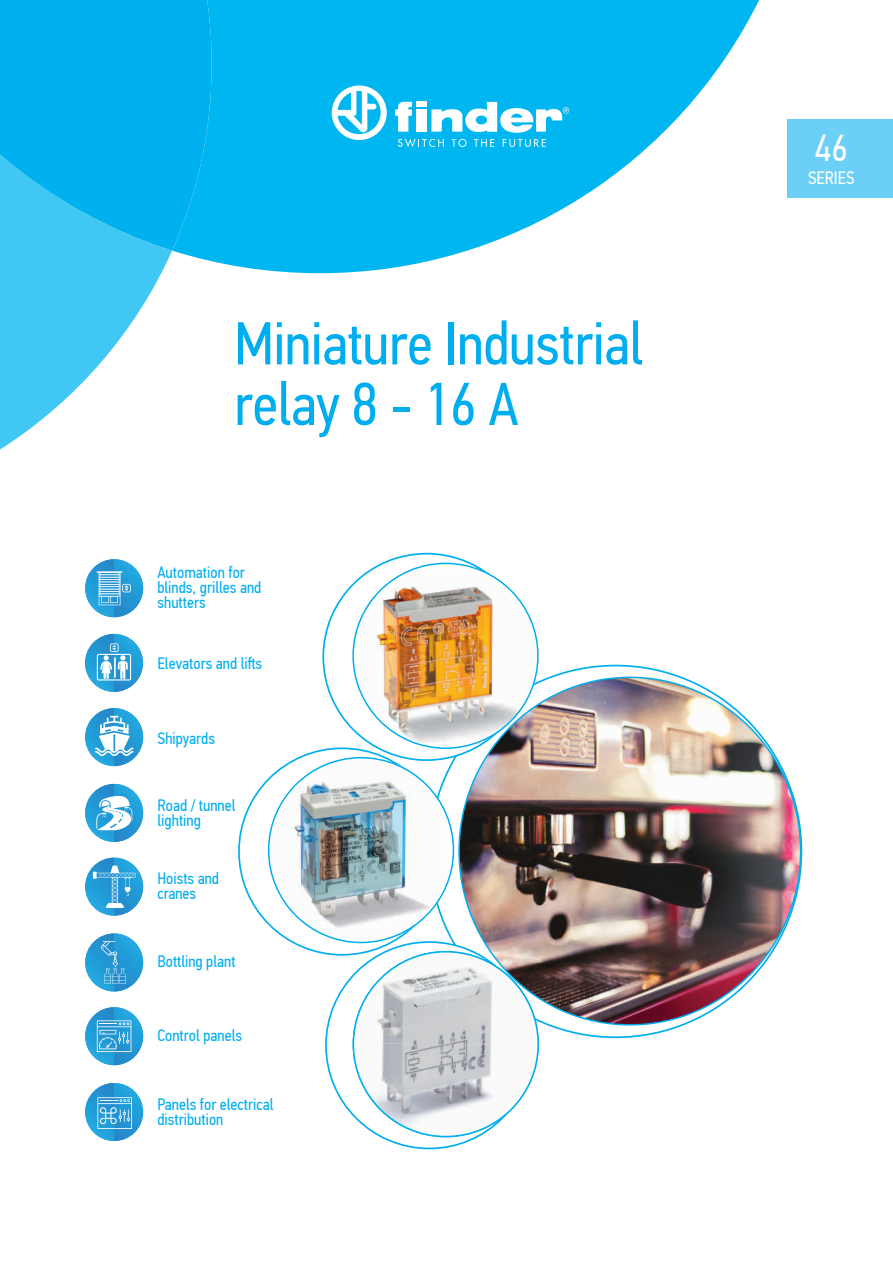
<style>
.page{position:relative;width:893px;height:1263px;background:#fff}
.page>*{position:absolute;margin:0;border:0;box-sizing:border-box;transform-origin:0 0}
.t1{font:60.6px/60.6px "PF Din Text Cond Pro";letter-spacing:-.01em;color:#00aeef}
.t2{font:37.5px "PF Din Text Cond Pro";color:#fff}
.t3{font:18px "PF Din Text Cond Pro";color:#fff}
.t4{font:16.5px/15px "PF Din Text Cond Pro";color:#00aeef}
</style>
<div class="page">
<div style="left:787px;top:119px;width:106px;height:79px;background:#6bcff6"></div>
<svg style="left:173px;top:0;width:586px;height:273px;fill:#00b6f0"></svg>
<svg style="left:0;top:251px;width:172px;height:198px;fill:#40c7f4"></svg>
<svg style="left:0;top:0;width:212px;height:251px;background:#08b4ef"></svg>
<img style="left:85px;top:559px;width:58px;height:58px">
<svg style="left:97px;top:571px;width:34px;height:34px"></svg>
<img style="left:85px;top:708px;width:58px;height:58px">
<svg style="left:95px;top:716px;width:39px;height:40px"></svg>
<img style="left:85px;top:634px;width:58px;height:58px">
<svg style="left:97px;top:643px;width:34px;height:37px"></svg>
<hr style="left:114px;top:657px;width:2px;height:21px;background:#fff">
<img style="left:85px;top:784px;width:58px;height:58px">
<svg style="left:95px;top:794px;width:37px;height:36px"></svg>
<img style="left:85px;top:858px;width:58px;height:58px">
<svg style="left:93px;top:866px;width:42px;height:42px;background:#49aadc"></svg>
<img style="left:85px;top:933px;width:58px;height:58px">
<svg style="left:101px;top:941px;width:25px;height:43px"></svg>
<img style="left:85px;top:1007px;width:58px;height:58px">
<svg style="left:97px;top:1020px;width:34px;height:32px"></svg>
<img style="left:85px;top:1083px;width:58px;height:58px">
<svg style="left:97px;top:1097px;width:35px;height:32px"></svg>
<svg style="left:332px;top:85px;width:55px;height:55px"></svg>
<svg style="left:431px;top:102px;width:138px;height:31px"></svg>
<svg style="left:395px;top:102px;width:17px;height:30px"></svg>
<div style="left:416px;top:109px;width:10px;height:23px;background:#fff"></div>
<div style="left:416px;top:102px;width:10px;height:5px;background:#fff"></div>
<svg style="left:398px;top:139px;width:46px;height:8px"></svg>
<svg style="left:452px;top:139px;width:15px;height:8px"></svg>
<svg style="left:474px;top:139px;width:20px;height:8px"></svg>
<svg style="left:503px;top:139px;width:43px;height:8px"></svg>
<svg style="left:547px;top:665px;width:255px;height:373px"></svg>
<img style="left:238px;top:553px;width:301px;height:596px">
<img style="left:458px;top:676px;width:343px;height:349px">
<h1 class="t1" style="left:234px;top:313px;width:411px">Miniature Industrial relay 8 - 16 A</h1>
<p class="t4" style="left:157px;top:565px;width:105px">Automation for blinds, grilles and shutters</p>
<p class="t4" style="left:157px;top:655px;width:106px">Elevators and liſts</p>
<p class="t4" style="left:157px;top:730px;width:59px">Shipyards</p>
<p class="t4" style="left:158px;top:798px;width:80px">Road / tunnel lighting</p>
<p class="t4" style="left:157px;top:871px;width:63px">Hoists and cranes</p>
<p class="t4" style="left:157px;top:954px;width:80px">Bottling plant</p>
<p class="t4" style="left:157px;top:1028px;width:86px">Control panels</p>
<p class="t4" style="left:157px;top:1097px;width:118px">Panels for electrical distribution</p>
<h2 class="t2" style="left:815px;top:126px;width:34px">46</h2>
<p class="t3" style="left:808px;top:167px;width:48px">SЕRIES</p>
</div>
